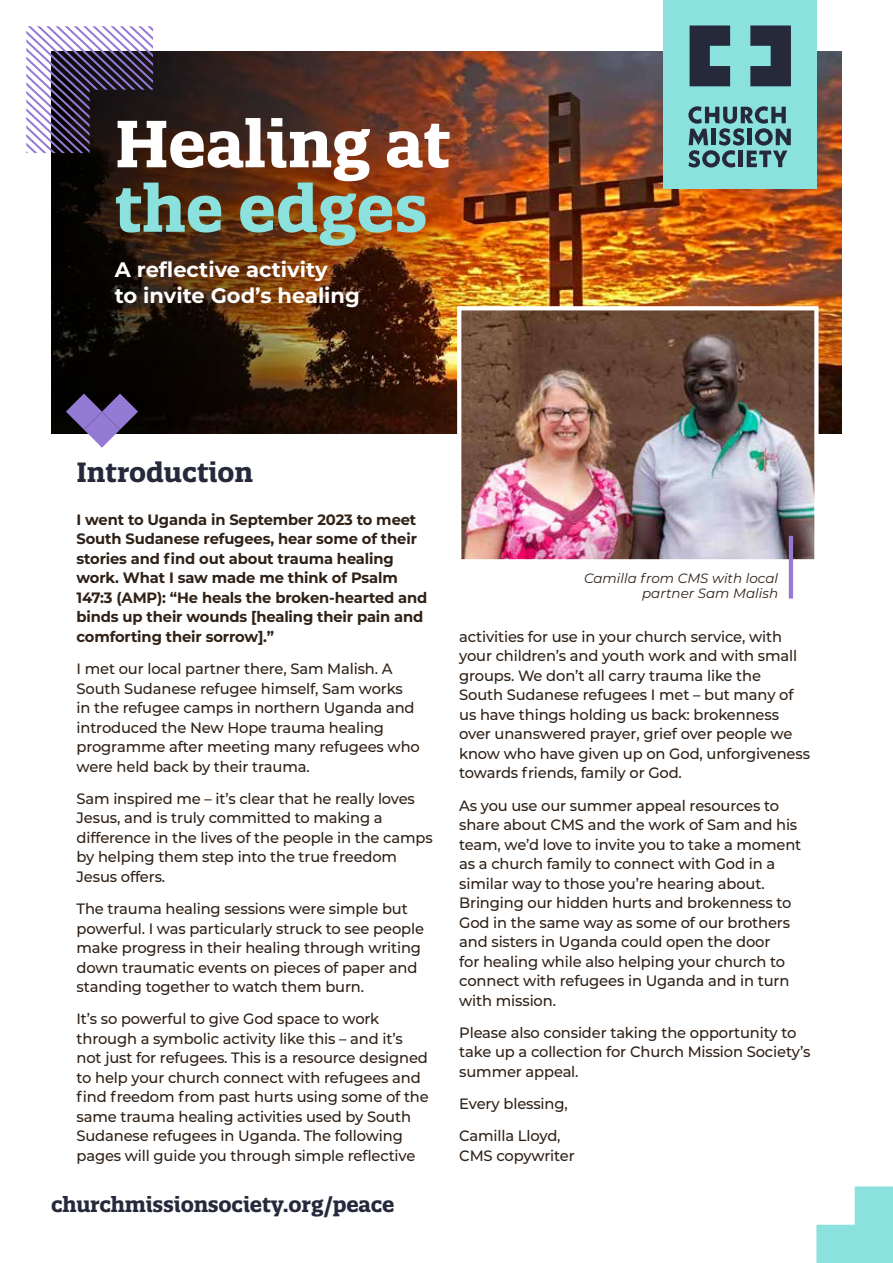
<style>
.page{position:relative;width:893px;height:1263px;background:#fff}
.page>*{position:absolute;margin:0;border:0;box-sizing:border-box;transform-origin:0 0}
.t1{font:700 64.5px "Quatro Slab";color:#fff}
.t2{font:700 64.5px "Quatro Slab";color:#8ae1de}
.t3{font:700 27px "Quatro Slab";color:#26293b}
.t4{font:700 21px/25.2px "Montserrat";color:#fff}
.t5{font:700 21px "Quatro Slab";letter-spacing:-.01em;color:#26293b}
.t6{font:500 15px/19.5px "Montserrat";letter-spacing:-.01em;color:#2f2116}
.t7{font:700 15px/19.5px "Montserrat";letter-spacing:-.01em;color:#2f2116}
.t8{font:italic 13.5px/15px "Montserrat";color:#2f2116;text-align:right}
</style>
<div class="page">
<img style="left:51px;top:51px;width:791px;height:383px">
<div style="left:663px;top:0;width:153px;height:189px;background:#8ae1de"></div>
<svg style="left:688px;top:106px;width:103px;height:61px"></svg>
<svg style="left:690px;top:26px;width:101px;height:60px"></svg>
<svg style="left:26px;top:26px;width:127px;height:127px"></svg>
<img style="left:462px;top:311px;width:352px;height:247px">
<div style="left:457px;top:306px;width:362px;height:257px;border:4px solid #fff"></div>
<svg style="left:66px;top:394px;width:72px;height:54px"></svg>
<svg style="left:816px;top:1186px;width:77px;height:77px"></svg>
<hr style="left:789px;top:536px;width:4px;height:62px;background:#947ad5">
<h1 class="t1" style="left:115px;top:103px;width:337px">Healing at</h1>
<h1 class="t2" style="left:115px;top:167px;width:314px">the edges</h1>
<h3 class="t4" style="left:115px;top:256px;width:247px">A reflective activity<br>to invite God’s healing</h3>
<h2 class="t3" style="left:76px;top:455px;width:178px">Introduction</h2>
<p class="t7" style="left:77px;top:509px;width:352px">I went to Uganda in September 2023 to meet South Sudanese refugees, hear some of their stories and find out about trauma healing work. What I saw made me think of Psalm 147:3 (AMP): “He heals the broken-hearted and binds up their wounds [healing their pain and comforting their sorrow].”</p>
<p class="t6" style="left:77px;top:658px;width:345px">I met our local partner there, Sam Malish. A South Sudanese refugee himself, Sam works in the refugee camps in northern Uganda and introduced the New Hope trauma healing programme after meeting many refugees who were held back by their trauma.</p>
<p class="t6" style="left:77px;top:788px;width:358px">Sam inspired me – it’s clear that he really loves Jesus, and is truly committed to making a difference in the lives of the people in the camps by helping them step into the true freedom Jesus offers.</p>
<p class="t6" style="left:77px;top:898px;width:349px">The trauma healing sessions were simple but powerful. I was particularly struck to see people make progress in their healing through writing down traumatic events on pieces of paper and standing together to watch them burn.</p>
<p class="t6" style="left:77px;top:1009px;width:354px">It’s so powerful to give God space to work through a symbolic activity like this – and it’s not just for refugees. This is a resource designed to help your church connect with refugees and find freedom from past hurts using some of the same trauma healing activities used by South Sudanese refugees in Uganda. The following pages will guide you through simple reflective</p>
<h3 class="t5" style="left:51px;top:1190px;width:345px">churchmissionsociety.org/peace</h3>
<p class="t8" style="left:584px;top:570px;width:196px">Camilla from CMS with local partner Sam Malish</p>
<p class="t6" style="left:459px;top:626px;width:352px">activities for use in your church service, with your children’s and youth work and with small groups. We don’t all carry trauma like the<br>South Sudanese refugees I met – but many of us have things holding us back: brokenness over unanswered prayer, grief over people we know who have given up on God, unforgiveness towards friends, family or God.</p>
<p class="t6" style="left:459px;top:795px;width:344px">As you use our summer appeal resources to share about CMS and the work of Sam and his team, we’d love to invite you to take a moment as a church family to connect with God in a similar way to those you’re hearing about.<br>Bringing our hidden hurts and brokenness to God in the same way as some of our brothers and sisters in Uganda could open the door<br>for healing while also helping your church to connect with refugees in Uganda and in turn with mission.</p>
<p class="t6" style="left:459px;top:1022px;width:353px">Please also consider taking the opportunity to take up a collection for Church Mission Society’s summer appeal.</p>
<p class="t6" style="left:459px;top:1087px;width:110px;line-height:32.2px">Every blessing,<br>Camilla Lloyd,</p>
<p class="t6" style="left:459px;top:1145px;width:117px">CMS copywriter</p>
</div>
